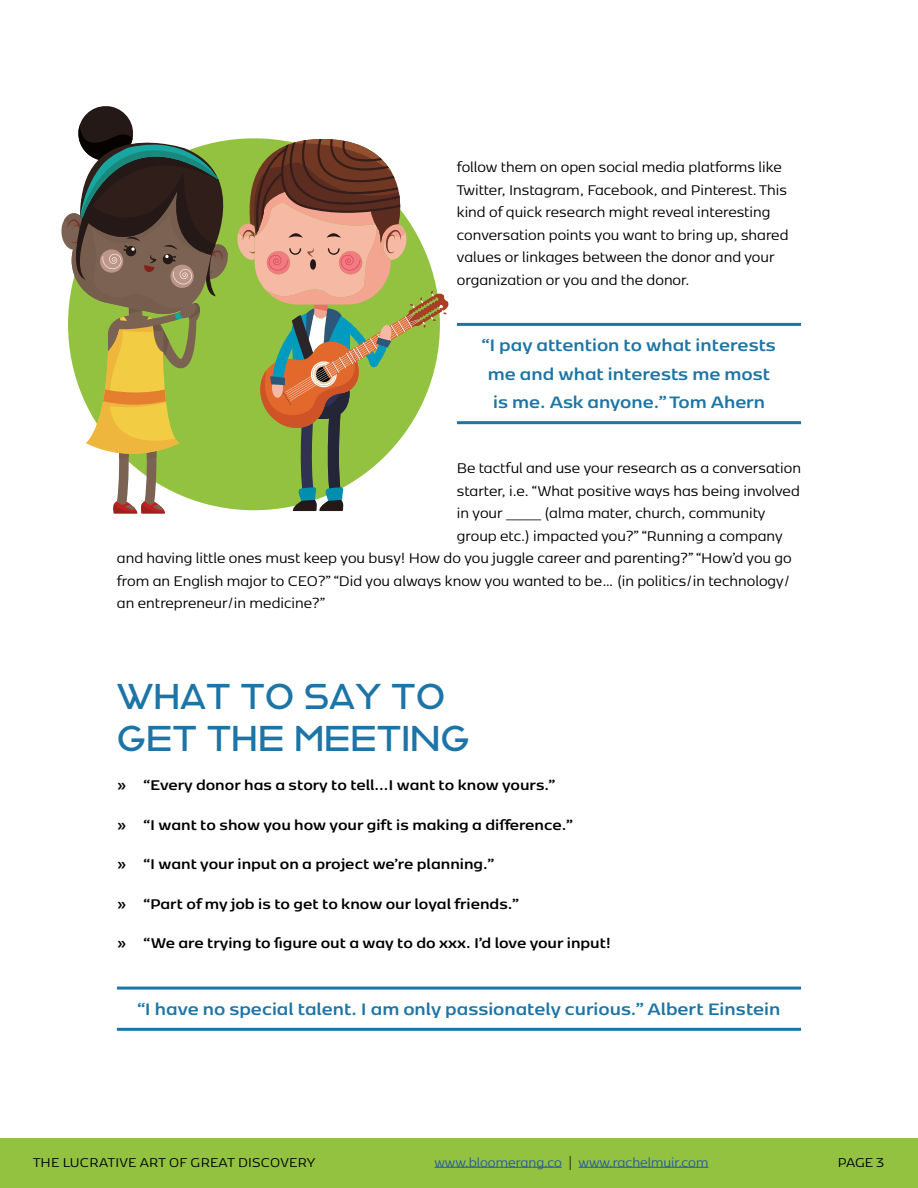
<style>
.page{position:relative;width:918px;height:1188px;background:#fff}
.page>*{position:absolute;margin:0;border:0;box-sizing:border-box;transform-origin:0 0}
.t1{font:34.5px/41.4px "Reross Quadratic";color:#1c75a6}
.t2{font:700 19.5px/28.5px "Kobenhavn Sans";color:#1c75a6}
.t3{font:16.5px/22.5px "Kobenhavn Sans";color:#000}
.t4{font:700 16.5px "Kobenhavn Sans";color:#000}
.t5{font:15px "Kobenhavn Sans";letter-spacing:.015em;color:#000}
.t6{font:15px "Kobenhavn Sans";color:#275b9b}
.s1{font-family:"Montserrat";font-weight:300;color:#000}
</style>
<div class="page">
<div style="left:0;top:1138px;width:918px;height:50px;background:#93c241"></div>
<hr style="left:435px;top:1167px;width:127px;height:1px;background:#275b9b">
<hr style="left:579px;top:1167px;width:129px;height:1px;background:#275b9b">
<hr style="left:457px;top:323px;width:344px;height:3px;background:#1c75a6">
<hr style="left:457px;top:421px;width:344px;height:3px;background:#1c75a6">
<hr style="left:117px;top:987px;width:684px;height:3px;background:#1c75a6">
<hr style="left:117px;top:1028px;width:684px;height:3px;background:#1c75a6">
<svg style="left:61px;top:213px;width:26px;height:37px"></svg>
<svg style="left:64px;top:106px;width:385px;height:408px"></svg>
<p class="t3" style="left:457px;top:155px;width:333px">follow them on open social media platforms like Twitter, Instagram, Facebook, and Pinterest. This kind of quick research might reveal interesting conversation points you want to bring up, shared values or linkages between the donor and your organization or you and the donor.</p>
<p class="t2" style="left:482px;top:330px;width:295px">“I pay attention to what interests me and what interests me most is me. Ask anyone.” Tom Ahern</p>
<p class="t3" style="left:457px;top:456px;width:346px">Be tactful and use your research as a conversation</p>
<p class="t3" style="left:457px;top:479px;width:344px">starter, i.e. “What positive ways has being involved</p>
<p class="t3" style="left:457px;top:501px;width:310px">in your _____ (alma mater, church, community</p>
<p class="t3" style="left:457px;top:524px;width:327px">group etc.) impacted you?” “Running a company</p>
<p class="t3" style="left:117px;top:546px;width:676px">and having little ones must keep you busy! How do you juggle career and parenting?” “How’d you go</p>
<p class="t3" style="left:117px;top:569px;width:675px">from an English major to CEO?” “Did you always know you wanted to be… (in politics/in technology/</p>
<p class="t3" style="left:117px;top:591px;width:209px">an entrepreneur/in medicine?”</p>
<h1 class="t1" style="left:117px;top:676px;width:354px">WHAT TO SAY TO<br>GET THE MEETING</h1>
<p class="t4" style="left:117px;top:773px;width:440px">» “Every donor has a story to tell...I want to know yours.”</p>
<p class="t4" style="left:117px;top:813px;width:457px">» “I want to show you how your gift is making a difference.”</p>
<p class="t4" style="left:117px;top:852px;width:379px">» “I want your input on a project we’re planning.”</p>
<p class="t4" style="left:117px;top:892px;width:403px">» “Part of my job is to get to know our loyal friends.”</p>
<p class="t4" style="left:117px;top:931px;width:496px">» “We are trying to figure out a way to do xxx. I’d love your input!</p>
<p class="t2" style="left:138px;top:993px;width:644px">“I have no special talent. I am only passionately curious.” Albert Einstein</p>
<p class="t5" style="left:33px;top:1152px;width:284px">THE LUCRATIVE ART OF GREAT DISCOVERY</p>
<p class="t6" style="left:435px;top:1152px;width:275px">www.bloomerang.co <span class="s1">|</span> www.rachelmuir.com</p>
<p class="t5" style="left:838px;top:1152px;width:48px">PAGE 3</p>
</div>
